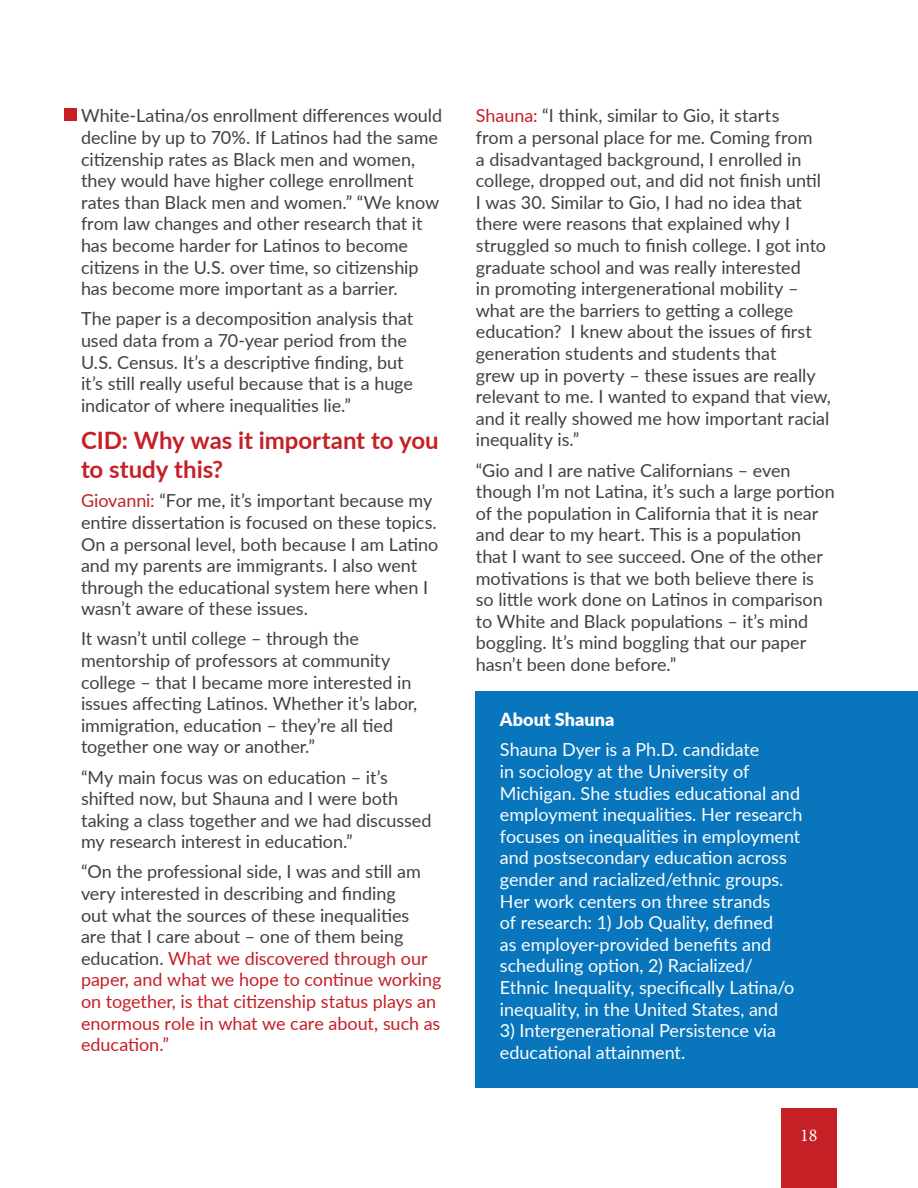
<style>
.page{position:relative;width:918px;height:1188px;background:#fff}
.page>*{position:absolute;margin:0;border:0;box-sizing:border-box;transform-origin:0 0}
.t1{font:700 24px/28.8px "Lato";color:#c42026}
.t2{font:18px/21.6px "Lato";letter-spacing:-.005em;color:#414142}
.t3{font:18px/21.6px "Lato";color:#fff}
.t4{font:900 18px "Lato";color:#fff}
.t5{font:18px "Minion Pro";color:#fff}
.s1{color:#c42026}
</style>
<div class="page">
<div style="left:781px;top:1108px;width:56px;height:80px;background:#c42026"></div>
<div style="left:64px;top:108px;width:12px;height:13px;background:#c42026"></div>
<div style="left:476px;top:691px;width:442px;height:397px;background:#0875bc"></div>
<p class="t2" style="left:81px;top:104px;width:363px">White-Latina/os enrollment differences would decline by up to 70%. If Latinos had the same citizenship rates as Black men and women, they would have higher college enrollment rates than Black men and women.” “We know from law changes and other research that it has become harder for Latinos to become citizens in the U.S. over time, so citizenship has become more important as a barrier.</p>
<p class="t2" style="left:81px;top:307px;width:334px">The paper is a decomposition analysis that used data from a 70-year period from the U.S. Census. It’s a descriptive finding, but it’s still really useful because that is a huge indicator of where inequalities lie.”</p>
<h2 class="t1" style="left:81px;top:425px;width:359px">CID: Why was it important to you to study this?</h2>
<p class="t2" style="left:81px;top:489px;width:359px"><span class="s1">Giovanni:</span> “For me, it’s important because my entire dissertation is focused on these topics.<br>On a personal level, both because I am Latino and my parents are immigrants. I also went through the educational system here when I wasn’t aware of these issues.</p>
<p class="t2" style="left:81px;top:627px;width:338px">It wasn’t until college – through the mentorship of professors at community college – that I became more interested in issues affecting Latinos. Whether it’s labor, immigration, education – they’re all tied together one way or another.”</p>
<p class="t2" style="left:81px;top:765px;width:352px">“My main focus was on education – it’s shifted now, but Shauna and I were both taking a class together and we had discussed my research interest in education.”</p>
<p class="t2" style="left:81px;top:860px;width:362px">“On the professional side, I was and still am very interested in describing and finding<br>out what the sources of these inequalities<br>are that I care about – one of them being education. <span class="s1">What we discovered through our paper, and what we hope to continue working on together, is that citizenship status plays an enormous role in what we care about, such as education.”</span></p>
<p class="t2" style="left:476px;top:104px;width:357px"><span class="s1">Shauna:</span> “I think, similar to Gio, it starts<br>from a personal place for me. Coming from<br>a disadvantaged background, I enrolled in college, dropped out, and did not finish until<br>I was 30. Similar to Gio, I had no idea that there were reasons that explained why I struggled so much to finish college. I got into graduate school and was really interested<br>in promoting intergenerational mobility – what are the barriers to getting a college education? I knew about the issues of first generation students and students that<br>grew up in poverty – these issues are really relevant to me. I wanted to expand that view, and it really showed me how important racial inequality is.”</p>
<p class="t2" style="left:476px;top:458px;width:360px">“Gio and I are native Californians – even though I’m not Latina, it’s such a large portion of the population in California that it is near and dear to my heart. This is a population that I want to see succeed. One of the other motivations is that we both believe there is so little work done on Latinos in comparison to White and Black populations – it’s mind boggling. It’s mind boggling that our paper hasn’t been done before.”</p>
<p class="t4" style="left:500px;top:706px;width:116px">About Shauna</p>
<p class="t3" style="left:500px;top:738px;width:304px">Shauna Dyer is a Ph.D. candidate<br>in sociology at the University of Michigan. She studies educational and employment inequalities. Her research focuses on inequalities in employment and postsecondary education across gender and racialized/ethnic groups.<br>Her work centers on three strands<br>of research: 1) Job Quality, defined<br>as employer-provided benefits and scheduling option, 2) Racialized/ Ethnic Inequality, specifically Latina/o inequality, in the United States, and</p>
<p class="t3" style="left:500px;top:1019px;width:278px">3) Intergenerational Persistence via educational attainment.</p>
<p class="t5" style="left:800px;top:1123px;width:19px">18</p>
</div>
